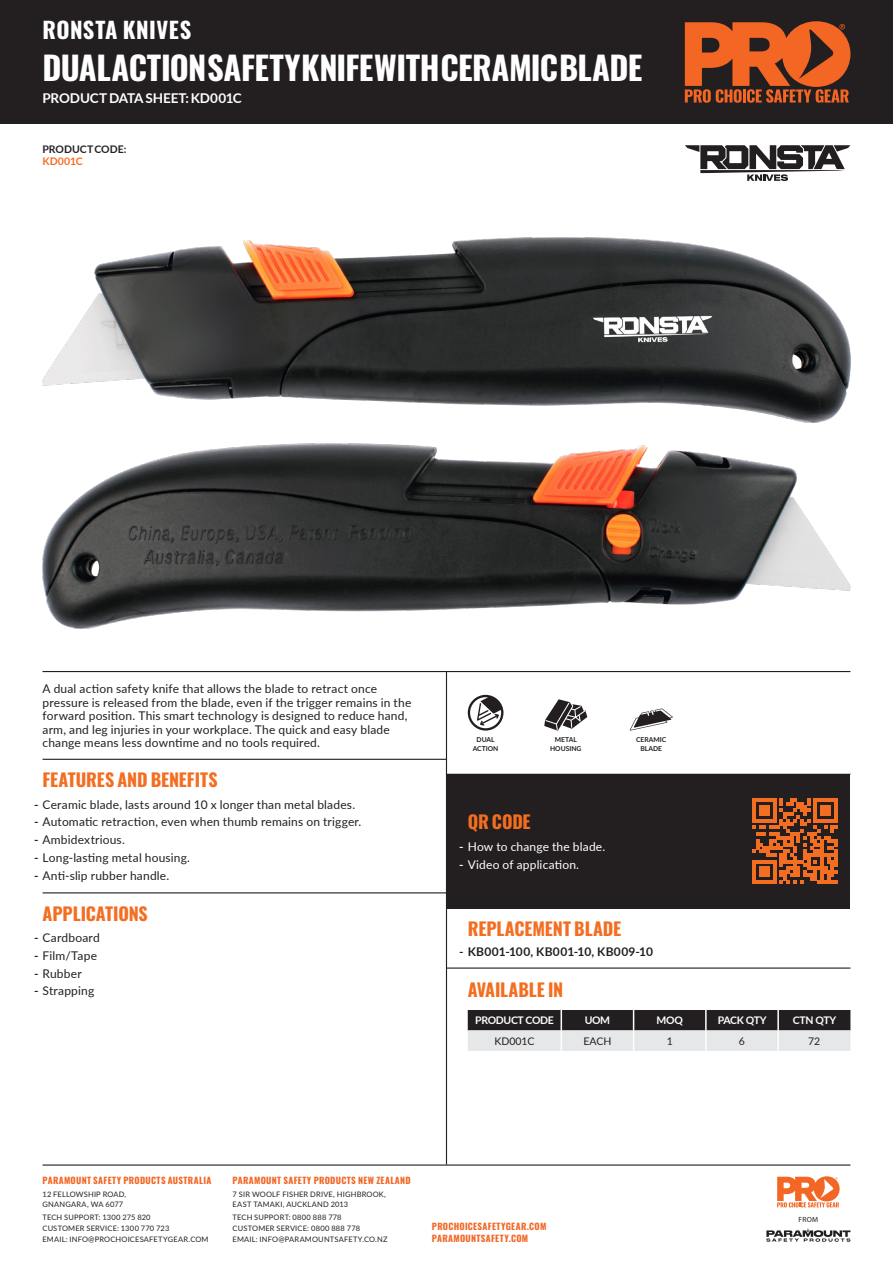
<style>
.page{position:relative;width:893px;height:1263px;background:#fff}
.page>*{position:absolute;margin:0;border:0;box-sizing:border-box;transform-origin:0 0}
.t1{font:700 32.55px "Oswald";letter-spacing:-.015em;color:#fff}
.t2{font:700 22.5px "Oswald";letter-spacing:.02em;color:#fff}
.t3{font:700 18px "Oswald";letter-spacing:-.005em;color:#f36e21}
.t4{font:700 13.5px "Lato";letter-spacing:-.01em;color:#fff}
.t5{font:12px/13.5px "Lato";letter-spacing:.015em;color:#231f20}
.t6{font:12px "Lato";letter-spacing:.015em;color:#fff}
.t7{font:700 12px "Lato";letter-spacing:.02em;color:#231f20}
.t8{font:700 10.5px "Lato";letter-spacing:-.03em;color:#fff}
.t9{font:700 10.5px/11.7px "Lato";color:#231f20}
.t10{font:10.5px "Lato";color:#231f20}
.t11{font:700 9px/11.2px "Oswald";letter-spacing:.035em;color:#f36624}
.t12{font:7.5px/10.8px "Lato";letter-spacing:.025em;color:#231f20}
.t13{font:7.5px "Myriad Pro";color:#231f20}
.t14{font:700 6.75px/9px "Lato";color:#231f20;text-align:center}
.s1{color:#f36e21}
.s2{font-weight:700}
</style>
<div class="page">
<div style="left:0;top:0;width:893px;height:124px;background:#231f20"></div>
<svg style="left:685px;top:21px;width:165px;height:82px"></svg>
<hr style="left:43px;top:1164px;width:807px;height:1px;background:#231f20">
<svg style="left:777px;top:1176px;width:63px;height:31px"></svg>
<svg style="left:766px;top:1228px;width:84px;height:14px"></svg>
<div style="left:446px;top:774px;width:404px;height:134px;background:#231f20"></div>
<hr style="left:43px;top:671px;width:807px;height:1px;background:#231f20">
<hr style="left:43px;top:759px;width:403px;height:1px;background:#231f20">
<hr style="left:43px;top:892px;width:403px;height:1px;background:#231f20">
<hr style="left:446px;top:671px;width:1px;height:493px;background:#231f20">
<svg style="left:685px;top:145px;width:165px;height:36px"></svg>
<svg style="left:544px;top:699px;width:43px;height:31px"></svg>
<svg style="left:752px;top:798px;width:85px;height:86px"></svg>
<svg style="left:468px;top:695px;width:35px;height:35px"></svg>
<svg style="left:630px;top:708px;width:43px;height:22px"></svg>
<img style="left:43px;top:238px;width:807px;height:185px">
<img style="left:43px;top:443px;width:807px;height:185px">
<hr style="left:446px;top:967px;width:404px;height:2px;background:#231f20">
<svg style="left:468px;top:1010px;width:382px;height:41px;background:#888788"></svg>
<hr style="left:705px;top:1010px;width:2px;height:20px;background:#fff">
<hr style="left:777px;top:1010px;width:2px;height:20px;background:#fff">
<p class="t2" style="left:43px;top:19px;width:150px">RONSTA KNIVES</p>
<p class="t1" style="left:43px;top:50px;width:601px">DUAL ACTION SAFETY KNIFE WITH CERAMIC BLADE</p>
<p class="t4" style="left:43px;top:88px;width:201px">PRODUCT DATA SHEET: KD001C</p>
<p class="t9" style="left:43px;top:143px;width:85px">PRODUCT CODE:<br><span class="s1">KD001C</span></p>
<p class="t5" style="left:43px;top:682px;width:370px">A dual action safety knife that allows the blade to retract once pressure is released from the blade, even if the trigger remains in the forward position. This smart technology is designed to reduce hand, arm, and leg injuries in your workplace. The quick and easy blade change means less downtime and no tools required.</p>
<p class="t3" style="left:43px;top:770px;width:177px">FEATURES AND BENEFITS</p>
<p class="t5" style="left:34px;top:797px;width:323px"><span class="s2">-</span> Ceramic blade, lasts around 10 x longer than metal blades.</p>
<p class="t5" style="left:34px;top:815px;width:329px"><span class="s2">-</span> Automatic retraction, even when thumb remains on trigger.</p>
<p class="t5" style="left:34px;top:832px;width:92px"><span class="s2">-</span> Ambidextrious.</p>
<p class="t5" style="left:34px;top:850px;width:158px"><span class="s2">-</span> Long-lasting metal housing.</p>
<p class="t5" style="left:34px;top:868px;width:137px"><span class="s2">-</span> Anti-slip rubber handle.</p>
<p class="t3" style="left:43px;top:904px;width:107px">APPLICATIONS</p>
<p class="t5" style="left:34px;top:930px;width:67px"><span class="s2">-</span> Cardboard</p>
<p class="t5" style="left:34px;top:948px;width:65px"><span class="s2">-</span> Film/Tape</p>
<p class="t5" style="left:34px;top:966px;width:49px"><span class="s2">-</span> Rubber</p>
<p class="t5" style="left:34px;top:984px;width:62px"><span class="s2">-</span> Strapping</p>
<p class="t14" style="left:473px;top:735px;width:27px">DUAL<br>ACTION</p>
<p class="t14" style="left:636px;top:735px;width:32px">CERAMIC<br>BLADE</p>
<p class="t14" style="left:550px;top:735px;width:33px">METAL<br>HOUSING</p>
<p class="t3" style="left:468px;top:813px;width:64px">QR CODE</p>
<p class="t6" style="left:459px;top:838px;width:147px"><span class="s2">-</span> How to change the blade.</p>
<p class="t6" style="left:459px;top:856px;width:121px"><span class="s2">-</span> Video of application.</p>
<p class="t3" style="left:468px;top:919px;width:155px">REPLACEMENT BLADE</p>
<p class="t7" style="left:459px;top:943px;width:195px">- KB001-100, KB001-10, KB009-10</p>
<p class="t3" style="left:468px;top:980px;width:97px">AVAILABLE IN</p>
<p class="t8" style="left:475px;top:1013px;width:80px">PRODUCT CODE</p>
<p class="t8" style="left:585px;top:1013px;width:27px">UOM</p>
<p class="t8" style="left:657px;top:1013px;width:28px">MOQ</p>
<p class="t8" style="left:718px;top:1013px;width:50px">PACK QTY</p>
<p class="t8" style="left:793px;top:1013px;width:45px">CTN QTY</p>
<p class="t10" style="left:494px;top:1033px;width:42px">KD001C</p>
<p class="t10" style="left:583px;top:1033px;width:30px">EACH</p>
<p class="t10" style="left:667px;top:1033px;width:8px">1</p>
<p class="t10" style="left:739px;top:1033px;width:8px">6</p>
<p class="t10" style="left:808px;top:1033px;width:14px">72</p>
<p class="t11" style="left:43px;top:1175px;width:170px">PARAMOUNT SAFETY PRODUCTS AUSTRALIA</p>
<p class="t12" style="left:43px;top:1188px;width:85px">12 FELLOWSHIP ROAD,<br>GNANGARA, WA 6077</p>
<p class="t12" style="left:43px;top:1212px;width:168px">TECH SUPPORT: 1300 275 820<br>CUSTOMER SERVICE: 1300 770 723<br>EMAIL: INFO@PROCHOICESAFETYGEAR.COM</p>
<p class="t13" style="left:799px;top:1214px;width:21px">FROM</p>
<p class="t11" style="left:233px;top:1175px;width:180px">PARAMOUNT SAFETY PRODUCTS NEW ZEALAND</p>
<p class="t12" style="left:233px;top:1188px;width:155px">7 SIR WOOLF FISHER DRIVE, HIGHBROOK,<br>EAST TAMAKI, AUCKLAND 2013</p>
<p class="t12" style="left:233px;top:1212px;width:157px">TECH SUPPORT: 0800 888 778<br>CUSTOMER SERVICE: 0800 888 778<br>EMAIL: INFO@PARAMOUNTSAFETY.CO.NZ</p>
<p class="t11" style="left:432px;top:1222px;width:116px">PROCHOICESAFETYGEAR.COM<br>PARAMOUNTSAFETY.COM</p>
</div>
